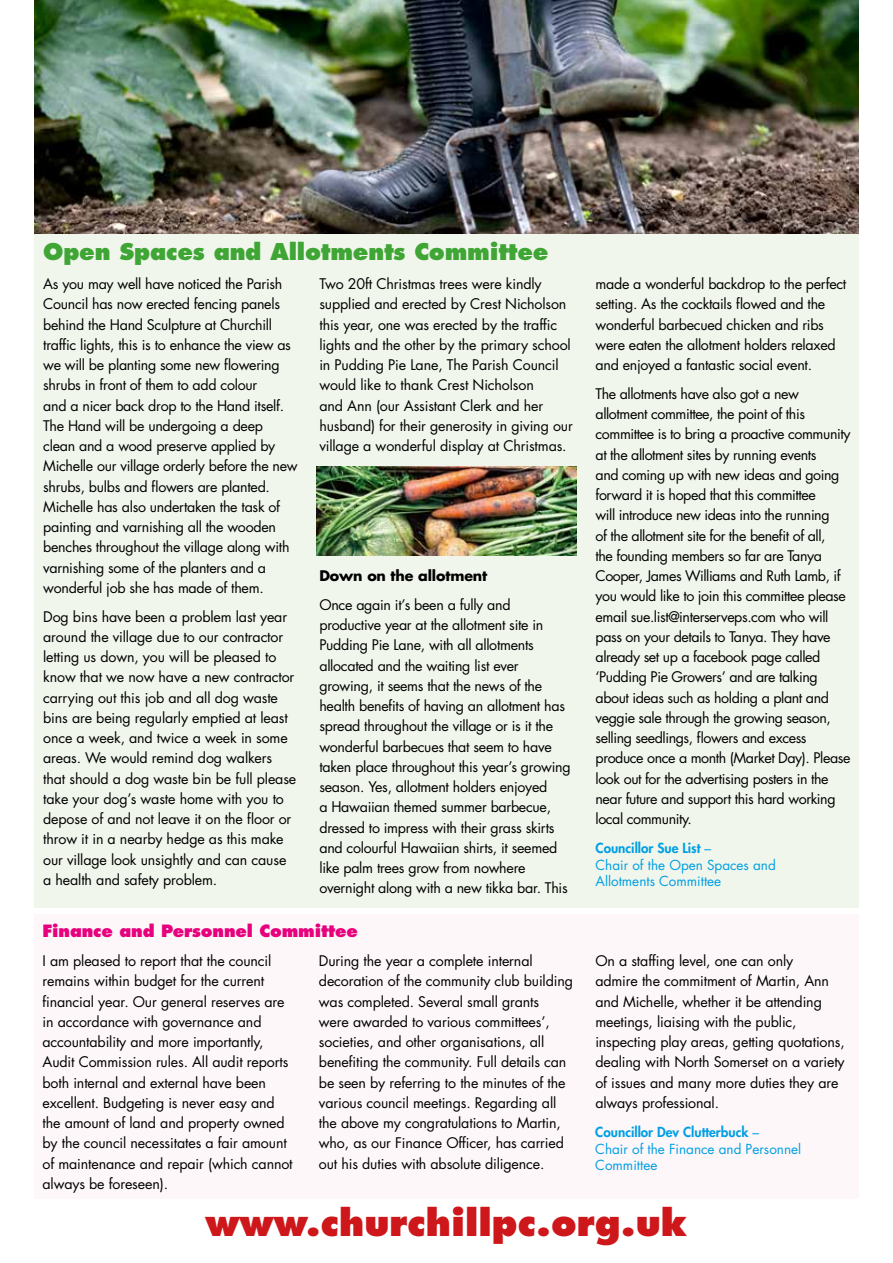
<style>
.page{position:relative;width:893px;height:1263px;background:#fff}
.page>*{position:absolute;margin:0;border:0;box-sizing:border-box;transform-origin:0 0}
.t1{font:800 36px "Futura LT";color:#cd171a}
.t2{font:800 22.5px "Futura LT";letter-spacing:-.01em;color:#3fa535}
.t3{font:800 16.5px "Futura LT";letter-spacing:-.01em;color:#e6007d}
.t4{font:14.25px/20.2px "Futura LT";letter-spacing:-.02em;color:#000}
.t5{font:700 14.25px "Futura LT";letter-spacing:-.01em;color:#000}
.t6{font:13.5px/16.5px "Futura LT";color:#009fe3}
.s1{font-weight:800}
</style>
<div class="page">
<div style="left:34px;top:914px;width:825px;height:285px;background:#fef7fa"></div>
<div style="left:35px;top:234px;width:824px;height:673px;background:#f1f6ec"></div>
<img style="left:34px;top:0;width:825px;height:234px">
<img style="left:316px;top:466px;width:261px;height:89px">
<h2 class="t2" style="left:43px;top:238px;width:507px">Open Spaces and Allotments Committee</h2>
<p class="t4" style="left:43px;top:274px;width:256px">As you may well have noticed the Parish Council has now erected fencing panels behind the Hand Sculpture at Churchill traffic lights, this is to enhance the view as we will be planting some new flowering shrubs in front of them to add colour<br>and a nicer back drop to the Hand itself.<br>The Hand will be undergoing a deep clean and a wood preserve applied by Michelle our village orderly before the new shrubs, bulbs and flowers are planted.<br>Michelle has also undertaken the task of painting and varnishing all the wooden benches throughout the village along with varnishing some of the planters and a wonderful job she has made of them.</p>
<p class="t4" style="left:43px;top:606px;width:255px">Dog bins have been a problem last year around the village due to our contractor letting us down, you will be pleased to know that we now have a new contractor carrying out this job and all dog waste bins are being regularly emptied at least once a week, and twice a week in some areas. We would remind dog walkers that should a dog waste bin be full please take your dog’s waste home with you to depose of and not leave it on the floor or throw it in a nearby hedge as this make our village look unsightly and can cause a health and safety problem.</p>
<p class="t4" style="left:319px;top:274px;width:255px">Two 20ft Christmas trees were kindly supplied and erected by Crest Nicholson this year, one was erected by the traffic lights and the other by the primary school in Pudding Pie Lane, The Parish Council would like to thank Crest Nicholson<br>and Ann (our Assistant Clerk and her husband) for their generosity in giving our village a wonderful display at Christmas.</p>
<p class="t5" style="left:319px;top:566px;width:169px">Down on the allotment</p>
<p class="t4" style="left:319px;top:595px;width:253px">Once again it’s been a fully and productive year at the allotment site in Pudding Pie Lane, with all allotments allocated and the waiting list ever growing, it seems that the news of the health benefits of having an allotment has spread throughout the village or is it the wonderful barbecues that seem to have taken place throughout this year’s growing season. Yes, allotment holders enjoyed<br>a Hawaiian themed summer barbecue, dressed to impress with their grass skirts and colourful Hawaiian shirts, it seemed like palm trees grow from nowhere overnight along with a new tikka bar. This</p>
<p class="t4" style="left:596px;top:274px;width:252px">made a wonderful backdrop to the perfect setting. As the cocktails flowed and the wonderful barbecued chicken and ribs were eaten the allotment holders relaxed and enjoyed a fantastic social event.</p>
<p class="t4" style="left:596px;top:384px;width:256px">The allotments have also got a new allotment committee, the point of this committee is to bring a proactive community at the allotment sites by running events<br>and coming up with new ideas and going forward it is hoped that this committee<br>will introduce new ideas into the running<br>of the allotment site for the benefit of all,<br>the founding members so far are Tanya Cooper, James Williams and Ruth Lamb, if you would like to join this committee please email sue.list@interserveps.com who will pass on your details to Tanya. They have already set up a facebook page called ‘Pudding Pie Growers’ and are talking about ideas such as holding a plant and veggie sale through the growing season, selling seedlings, flowers and excess produce once a month (Market Day). Please look out for the advertising posters in the near future and support this hard working local community.</p>
<p class="t6" style="left:596px;top:840px;width:182px"><span class="s1">Councillor Sue List</span> –<br>Chair of the Open Spaces and<br>Allotments Committee</p>
<p class="t3" style="left:43px;top:921px;width:317px">Finance and Personnel Committee</p>
<p class="t4" style="left:43px;top:951px;width:252px">I am pleased to report that the council remains within budget for the current financial year. Our general reserves are in accordance with governance and accountability and more importantly, Audit Commission rules. All audit reports both internal and external have been excellent. Budgeting is never easy and the amount of land and property owned by the council necessitates a fair amount of maintenance and repair (which cannot always be foreseen).</p>
<p class="t4" style="left:319px;top:951px;width:256px">During the year a complete internal decoration of the community club building was completed. Several small grants<br>were awarded to various committees’, societies, and other organisations, all benefiting the community. Full details can be seen by referring to the minutes of the various council meetings. Regarding all the above my congratulations to Martin, who, as our Finance Officer, has carried out his duties with absolute diligence.</p>
<p class="t4" style="left:595px;top:951px;width:251px">On a staffing level, one can only<br>admire the commitment of Martin, Ann and Michelle, whether it be attending meetings, liaising with the public, inspecting play areas, getting quotations, dealing with North Somerset on a variety of issues and many more duties they are always professional.</p>
<p class="t6" style="left:595px;top:1124px;width:207px"><span class="s1">Councillor Dev Clutterbuck</span> –<br>Chair of the Finance and Personnel<br>Committee</p>
<h1 class="t1" style="left:205px;top:1200px;width:484px">www.churchillpc.org.uk</h1>
</div>
